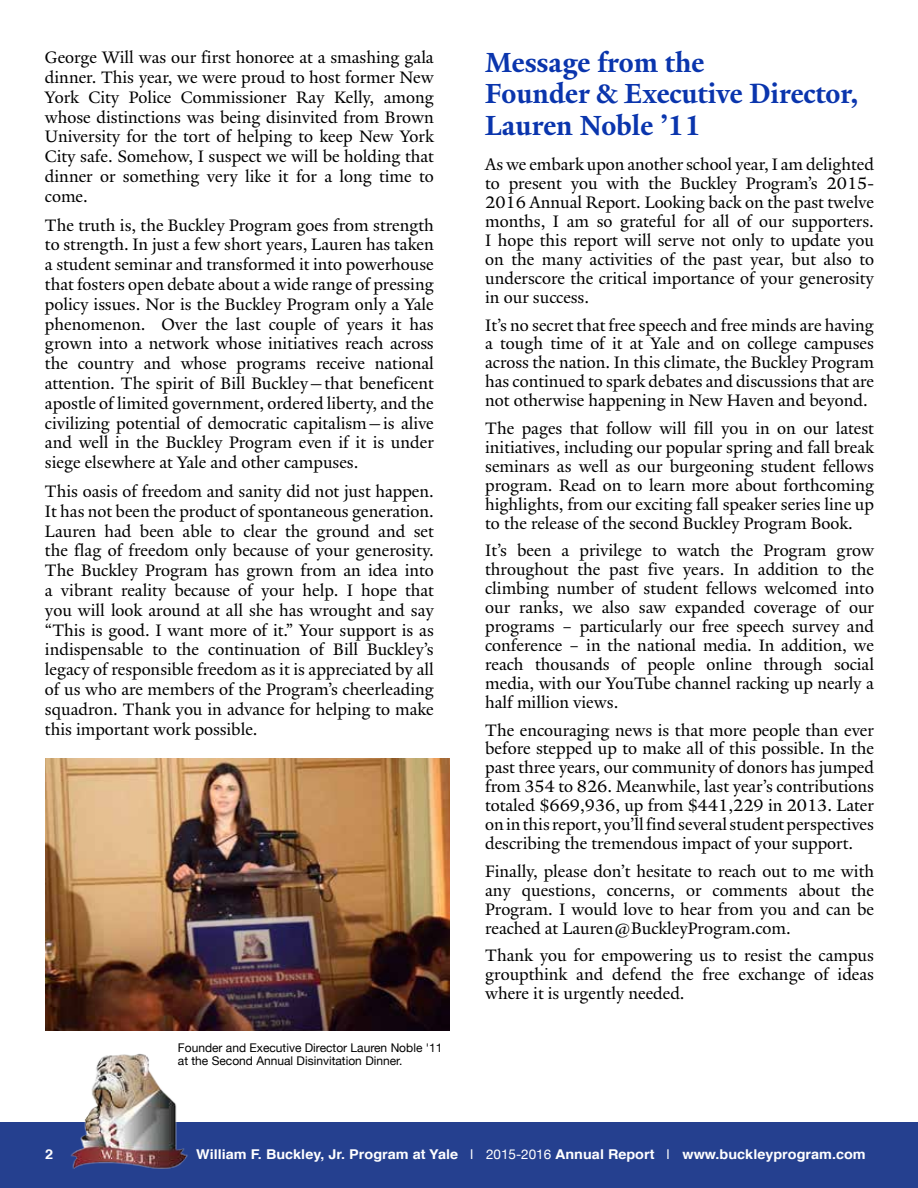
<style>
.page{position:relative;width:918px;height:1188px;background:#fff}
.page>*{position:absolute;margin:0;border:0;box-sizing:border-box;transform-origin:0 0}
.t1{font:700 30px/31.5px "Yale Admin";color:#0a35ad}
.t2{font:18px/18.9px "Yale Admin";color:#000;text-align:justify}
.t3{font:700 13.5px "Helvetica";color:#fff;scale:1.07 1}
.t4{font:12px/13.5px "Helvetica Neue";color:#000}
.s1{font-weight:400}
.s2{font-family:"Helvetica Neue";font-weight:400}
</style>
<div class="page">
<div style="left:0;top:1122px;width:918px;height:66px;background:#25408f"></div>
<img style="left:71px;top:1053px;width:117px;height:116px">
<img style="left:45px;top:758px;width:404px;height:272px">
<p class="t2" style="left:45px;top:47px;width:390px;line-height:19.8px">George Will was our first honoree at a smashing gala dinner. This year, we were proud to host former New York City Police Commissioner Ray Kelly, among whose distinctions was being disinvited from Brown University for the tort of helping to keep New York City safe. Somehow, I suspect we will be holding that dinner or something very like it for a long time to come.</p>
<p class="t2" style="left:45px;top:215px;width:390px;line-height:19.8px">The truth is, the Buckley Program goes from strength to strength. In just a few short years, Lauren has taken a student seminar and transformed it into powerhouse that fosters open debate about a wide range of pressing policy issues. Nor is the Buckley Program only a Yale phenomenon. Over the last couple of years it has grown into a network whose initiatives reach across the country and whose programs receive national attention. The spirit of Bill Buckley—that beneficent apostle of limited government, ordered liberty, and the civilizing potential of democratic capitalism—is alive and well in the Buckley Program even if it is under siege elsewhere at Yale and other campuses.</p>
<p class="t2" style="left:45px;top:481px;width:390px;line-height:19.8px">This oasis of freedom and sanity did not just happen.<br>It has not been the product of spontaneous generation.<br>Lauren had been able to clear the ground and set the flag of freedom only because of your generosity.<br>The Buckley Program has grown from an idea into a vibrant reality because of your help. I hope that you will look around at all she has wrought and say “This is good. I want more of it.” Your support is as indispensable to the continuation of Bill Buckley’s legacy of responsible freedom as it is appreciated by all of us who are members of the Program’s cheerleading squadron. Thank you in advance for helping to make this important work possible.</p>
<p class="t4" style="left:178px;top:1040px;width:266px">Founder and Executive Director Lauren Noble '11 at the Second Annual Disinvitation Dinner.</p>
<h1 class="t1" style="left:485px;top:46px;width:375px">Message from the<br>Founder &amp; Executive Director,<br>Lauren Noble ’11</h1>
<p class="t2" style="left:485px;top:155px;width:390px">As we embark upon another school year, I am delighted to present you with the Buckley Program’s 2015- 2016 Annual Report. Looking back on the past twelve months, I am so grateful for all of our supporters.<br>I hope this report will serve not only to update you on the many activities of the past year, but also to underscore the critical importance of your generosity in our success.</p>
<p class="t2" style="left:485px;top:315px;width:390px">It’s no secret that free speech and free minds are having a tough time of it at Yale and on college campuses across the nation. In this climate, the Buckley Program has continued to spark debates and discussions that are not otherwise happening in New Haven and beyond.</p>
<p class="t2" style="left:485px;top:419px;width:390px">The pages that follow will fill you in on our latest initiatives, including our popular spring and fall break seminars as well as our burgeoning student fellows program. Read on to learn more about forthcoming highlights, from our exciting fall speaker series line up to the release of the second Buckley Program Book.</p>
<p class="t2" style="left:485px;top:541px;width:390px">It’s been a privilege to watch the Program grow throughout the past five years. In addition to the climbing number of student fellows welcomed into our ranks, we also saw expanded coverage of our programs – particularly our free speech survey and conference – in the national media. In addition, we reach thousands of people online through social media, with our YouTube channel racking up nearly a half million views.</p>
<p class="t2" style="left:485px;top:720px;width:390px">The encouraging news is that more people than ever before stepped up to make all of this possible. In the past three years, our community of donors has jumped from 354 to 826. Meanwhile, last year’s contributions totaled $669,936, up from $441,229 in 2013. Later on in this report, you’ll find several student perspectives describing the tremendous impact of your support.</p>
<p class="t2" style="left:485px;top:862px;width:390px">Finally, please don’t hesitate to reach out to me with any questions, concerns, or comments about the Program. I would love to hear from you and can be reached at Lauren@BuckleyProgram.com.</p>
<p class="t2" style="left:485px;top:946px;width:390px">Thank you for empowering us to resist the campus groupthink and defend the free exchange of ideas where it is urgently needed.</p>
<p class="t3" style="left:45px;top:1143px;width:9px">2</p>
<p class="t3" style="left:196px;top:1143px;width:627px">William F. Buckley, Jr. Program at Yale <span class="s1">|</span> <span class="s2">2015-2016</span> Annual Report <span class="s1">|</span> www.buckleyprogram.com</p>
</div>
